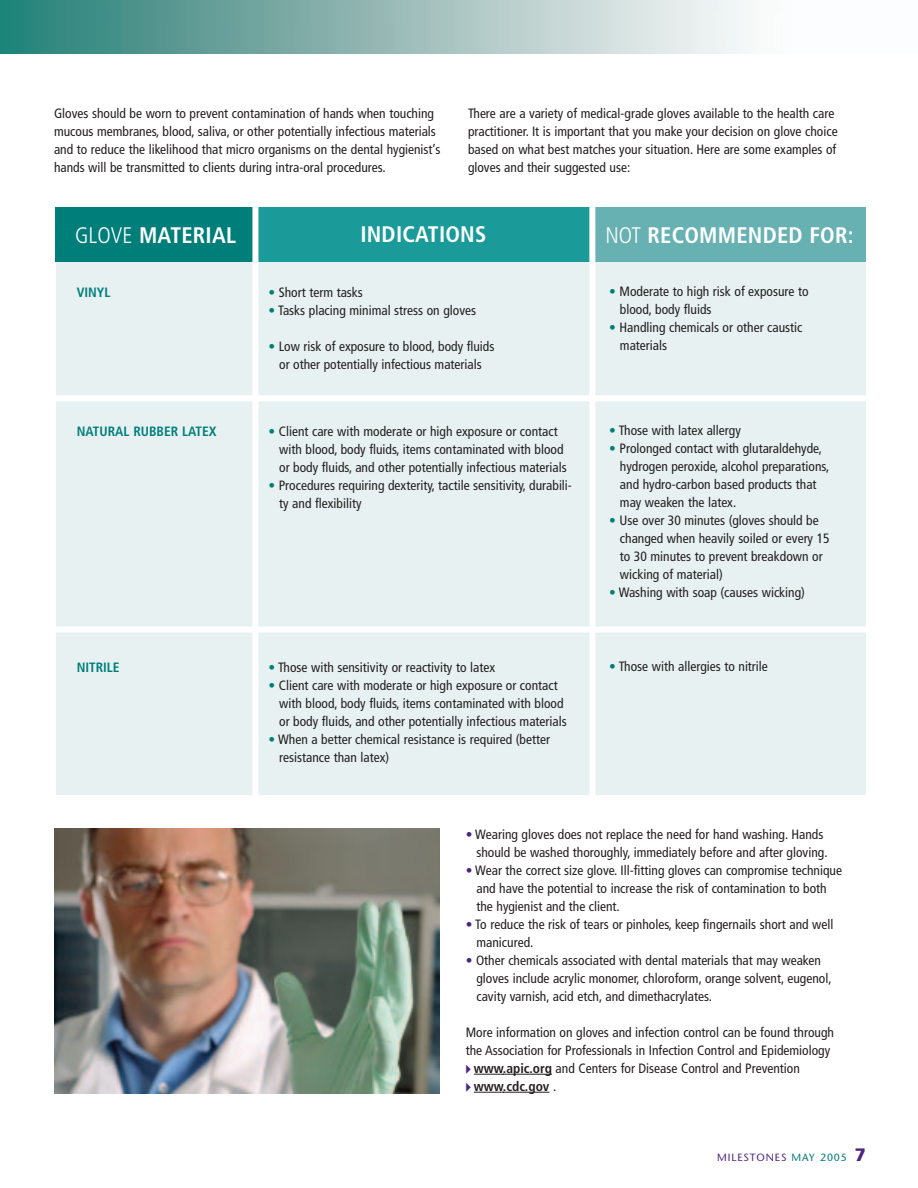
<style>
.page{position:relative;width:918px;height:1188px;background:#fff}
.page>*{position:absolute;margin:0;border:0;box-sizing:border-box;transform-origin:0 0}
.t1{font:700 condensed 22.5px "Frutiger";letter-spacing:.01em;color:#fff}
.t2{font:condensed 13.5px/18px "Frutiger";color:#231f20}
.t3{font:700 condensed 13.5px "Frutiger";color:#007e7a}
.t4{font:700 condensed 13.5px "Frutiger";color:#231f20}
.t5{font:500 10.5px "Stone Sans Std";letter-spacing:.085em;color:#4e2582}
.s1{font-weight:300}
.s2{color:#007e7a}
.s3{color:#4e2582}
.s4{font-weight:700}
.s5{font-weight:400}
.s6{font-family:"Frutiger";font-weight:900;font-size:18px}
</style>
<div class="page">
<div style="left:56px;top:210px;width:810px;height:584px;background:#e7f1f1"></div>
<div style="left:454px;top:207px;width:412px;height:55px;background:#67b1b2"></div>
<hr style="left:474px;top:1074px;width:30px;height:1px;background:#231f20">
<svg style="left:503px;top:1074px;width:49px;height:1px"></svg>
<hr style="left:474px;top:1092px;width:30px;height:1px;background:#231f20">
<svg style="left:503px;top:1092px;width:46px;height:1px"></svg>
<div style="left:56px;top:207px;width:206px;height:55px;background:#007e7a"></div>
<div style="left:256px;top:207px;width:336px;height:55px;background:#1a9b99"></div>
<div style="left:49px;top:395px;width:827px;height:6px;background:#fff"></div>
<div style="left:45px;top:627px;width:827px;height:6px;background:#fff"></div>
<div style="left:252px;top:206px;width:6px;height:604px;background:#fff"></div>
<div style="left:589px;top:204px;width:6px;height:604px;background:#fff"></div>
<img style="left:0;top:0;width:755px;height:54px">
<img style="left:54px;top:829px;width:386px;height:264px">
<p class="t2" style="left:54px;top:106px;width:388px">Gloves should be worn to prevent contamination of hands when touching mucous membranes, blood, saliva, or other potentially infectious materials and to reduce the likelihood that micro organisms on the dental hygienist’s hands will be transmitted to clients during intra-oral procedures.</p>
<p class="t2" style="left:468px;top:106px;width:371px">There are a variety of medical-grade gloves available to the health care practitioner. It is important that you make your decision on glove choice based on what best matches your situation. Here are some examples of gloves and their suggested use:</p>
<h1 class="t1" style="left:75px;top:226px;width:162px"><span class="s1">GLOVE</span> MATERIAL</h1>
<h1 class="t1" style="left:360px;top:225px;width:128px">INDICATIONS</h1>
<h1 class="t1" style="left:605px;top:226px;width:250px"><span class="s1">NOT</span> RECOMMENDED FOR:</h1>
<p class="t3" style="left:77px;top:287px;width:35px">VINYL</p>
<p class="t2" style="left:620px;top:284px;width:190px;text-indent:-11px"><span class="s2">•</span> Moderate to high risk of exposure to blood, body fluids</p>
<p class="t2" style="left:620px;top:320px;width:184px;text-indent:-11px"><span class="s2">•</span> Handling chemicals or other caustic materials</p>
<p class="t2" style="left:269px;top:284px;width:96px"><span class="s2">•</span> Short term tasks</p>
<p class="t2" style="left:269px;top:302px;width:209px"><span class="s2">•</span> Tasks placing minimal stress on gloves</p>
<p class="t2" style="left:269px;top:338px;width:227px;text-align:center"><span class="s2">•</span> Low risk of exposure to blood, body fluids or other potentially infectious materials</p>
<p class="t3" style="left:77px;top:426px;width:141px">NATURAL RUBBER LATEX</p>
<p class="t2" style="left:609px;top:423px;width:133px"><span class="s2">•</span> Those with latex allergy</p>
<p class="t2" style="left:620px;top:441px;width:211px;text-indent:-11px"><span class="s2">•</span> Prolonged contact with glutaraldehyde, hydrogen peroxide, alcohol preparations, and hydro-carbon based products that may weaken the latex.</p>
<p class="t2" style="left:620px;top:513px;width:211px;text-indent:-11px"><span class="s2">•</span> Use over 30 minutes (gloves should be changed when heavily soiled or every 15 to 30 minutes to prevent breakdown or wicking of material)</p>
<p class="t2" style="left:609px;top:585px;width:197px"><span class="s2">•</span> Washing with soap (causes wicking)</p>
<p class="t2" style="left:279px;top:423px;width:289px;text-indent:-11px"><span class="s2">•</span> Client care with moderate or high exposure or contact with blood, body fluids, items contaminated with blood or body fluids, and other potentially infectious materials</p>
<p class="t2" style="left:279px;top:477px;width:294px;text-indent:-11px"><span class="s2">•</span> Procedures requiring dexterity, tactile sensitivity, durabili&shy;ty and flexibility</p>
<p class="t3" style="left:77px;top:662px;width:44px">NITRILE</p>
<p class="t2" style="left:269px;top:659px;width:228px"><span class="s2">•</span> Those with sensitivity or reactivity to latex</p>
<p class="t2" style="left:609px;top:659px;width:160px"><span class="s2">•</span> Those with allergies to nitrile</p>
<p class="t2" style="left:279px;top:677px;width:289px;text-indent:-11px"><span class="s2">•</span> Client care with moderate or high exposure or contact with blood, body fluids, items contaminated with blood or body fluids, and other potentially infectious materials</p>
<p class="t2" style="left:279px;top:731px;width:272px;text-indent:-11px"><span class="s2">•</span> When a better chemical resistance is required (better resistance than latex)</p>
<p class="t2" style="left:476px;top:826px;width:353px;text-indent:-11px"><span class="s3">•</span> Wearing gloves does not replace the need for hand washing. Hands should be washed thoroughly, immediately before and after gloving.</p>
<p class="t2" style="left:476px;top:862px;width:367px;text-indent:-11px"><span class="s3">•</span> Wear the correct size glove. Ill-fitting gloves can compromise technique and have the potential to increase the risk of contamination to both the hygienist and the client.</p>
<p class="t2" style="left:476px;top:916px;width:359px;text-indent:-11px"><span class="s3">•</span> To reduce the risk of tears or pinholes, keep fingernails short and well manicured.</p>
<p class="t2" style="left:476px;top:952px;width:357px;text-indent:-11px"><span class="s3">•</span> Other chemicals associated with dental materials that may weaken gloves include acrylic monomer, chloroform, orange solvent, eugenol, cavity varnish, acid etch, and dimethacrylates.</p>
<p class="t2" style="left:466px;top:1024px;width:370px">More information on gloves and infection control can be found through</p>
<p class="t2" style="left:466px;top:1042px;width:366px">the Association for Professionals in Infection Control and Epidemiology</p>
<p class="t2" style="left:474px;top:1060px;width:328px"><span class="s4">www.apic.org</span> and Centers for Disease Control and Prevention</p>
<p class="t4" style="left:474px;top:1081px;width:84px">www.cdc.gov <span class="s5">.</span></p>
<p class="t5" style="left:717px;top:1154px;width:150px">MILESTONES <span class="s2">MAY 2005</span> <span class="s6">7</span></p>
</div>
